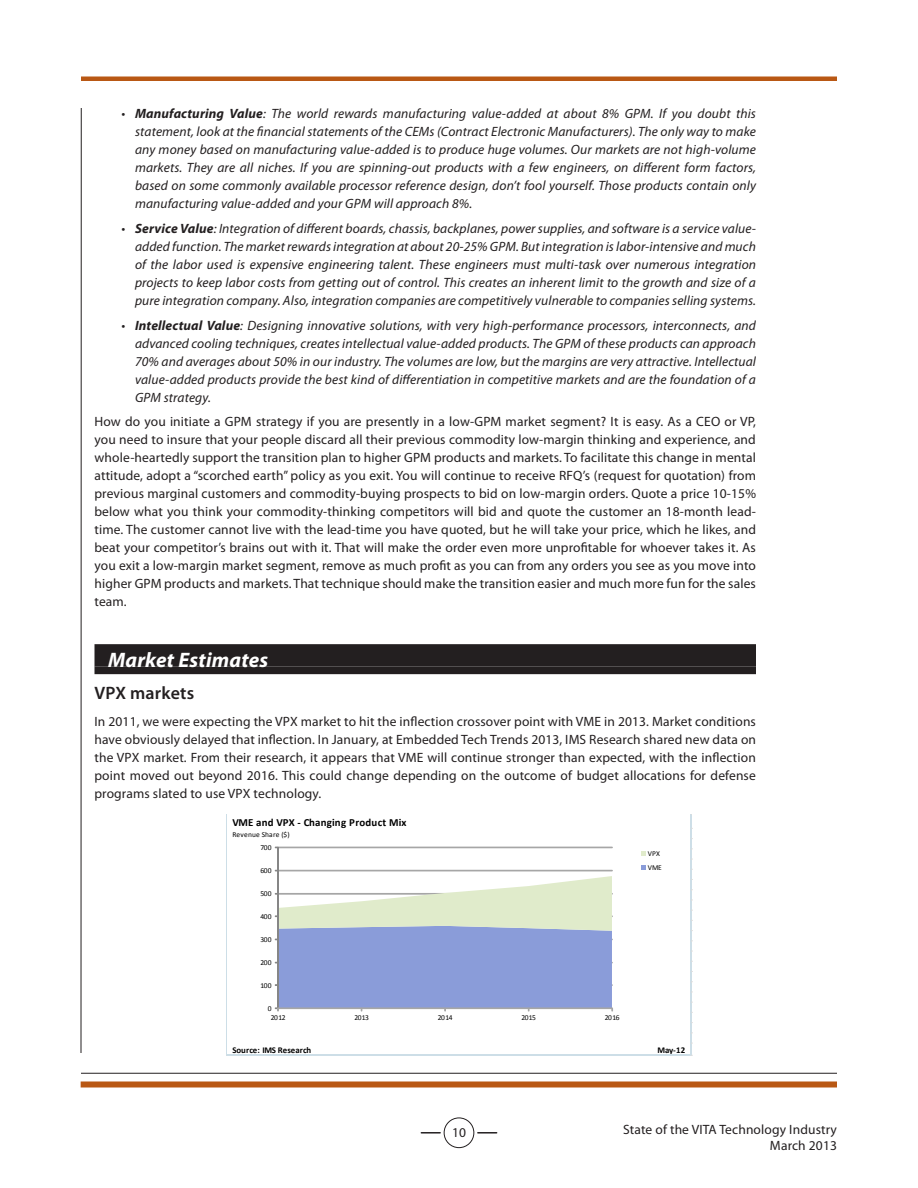
<style>
.page{position:relative;width:918px;height:1188px;background:#fff}
.page>*{position:absolute;margin:0;border:0;box-sizing:border-box;transform-origin:0 0}
.Head_1{font:italic 700 21px "Myriad Pro";letter-spacing:.01em;color:#fff}
.Head_2{font:600 18px "Myriad Pro";letter-spacing:.01em;color:#231f20}
.Body{font:13.5px/18px "Myriad Pro";letter-spacing:.01em;color:#231f20;text-align:justify}
.Bullet{font:italic 13.5px/18px "Myriad Pro";letter-spacing:.01em;color:#231f20;text-align:justify}
.t1{font:700 10.95px "Calibri";letter-spacing:.02em;color:#000}
.t2{font:700 8.85px "Calibri";letter-spacing:-.015em;color:#000}
.t3{font:7.5px/14.2px "Calibri";color:#000}
.t4{font:7.5px "Calibri";letter-spacing:.02em;color:#000}
.s1{font-weight:700}
</style>
<div class="page">
<svg style="left:421px;top:1132px;width:19px;height:2px"></svg>
<svg style="left:478px;top:1132px;width:19px;height:2px"></svg>
<div style="left:444px;top:1118px;width:30px;height:30px;border:1px solid #231f20;border-radius:50%"></div>
<div style="left:81px;top:1081px;width:756px;height:6px;background:#b95814"></div>
<hr style="left:81px;top:1073px;width:756px;height:1px;background:#231f20">
<div style="left:81px;top:76px;width:756px;height:5px;background:#b95814"></div>
<hr style="left:81px;top:108px;width:1px;height:945px;background:#231f20">
<div style="left:94px;top:644px;width:662px;height:23px;background:#231f20"></div>
<div style="left:94px;top:667px;width:662px;height:7px;background:#231f20"></div>
<hr style="left:226px;top:814px;width:1px;height:242px;background:#cddee7">
<hr style="left:227px;top:1055px;width:465px;height:1px;background:#cddee7">
<hr style="left:690px;top:814px;width:2px;height:242px;background:#cddee7">
<div style="left:278px;top:847px;width:335px;height:1px;border:1px solid #a6a6a6"></div>
<div style="left:277px;top:847px;width:2px;height:162px;border:1px solid #868686"></div>
<svg style="left:275px;top:870px;width:338px;height:141px"></svg>
<svg style="left:642px;top:851px;width:4px;height:4px"></svg>
<svg style="left:642px;top:866px;width:4px;height:4px"></svg>
<p class="Bullet" style="left:135px;top:104px;width:623px;text-indent:-14px">• <span class="s1">Manufacturing Value</span>: The world rewards manufacturing value-added at about 8% GPM. If you doubt this statement, look at the financial statements of the CEMs (Contract Electronic Manufacturers). The only way to make any money based on manufacturing value-added is to produce huge volumes. Our markets are not high-volume markets. They are all niches. If you are spinning-out products with a few engineers, on different form factors, based on some commonly available processor reference design, don’t fool yourself. Those products contain only manufacturing value-added and your GPM will approach 8%.</p>
<p class="Bullet" style="left:135px;top:219px;width:623px;text-indent:-14px">• <span class="s1">Service Value</span>: Integration of different boards, chassis, backplanes, power supplies, and software is a service value&shy;added function. The market rewards integration at about 20-25% GPM. But integration is labor-intensive and much of the labor used is expensive engineering talent. These engineers must multi-task over numerous integration projects to keep labor costs from getting out of control. This creates an inherent limit to the growth and size of a pure integration company. Also, integration companies are competitively vulnerable to companies selling systems.</p>
<p class="Bullet" style="left:135px;top:316px;width:623px;text-indent:-14px">• <span class="s1">Intellectual Value</span>: Designing innovative solutions, with very high-performance processors, interconnects, and advanced cooling techniques, creates intellectual value-added products. The GPM of these products can approach 70% and averages about 50% in our industry. The volumes are low, but the margins are very attractive. Intellectual value-added products provide the best kind of differentiation in competitive markets and are the foundation of a GPM strategy.</p>
<p class="Body" style="left:94px;top:413px;width:663px">How do you initiate a GPM strategy if you are presently in a low-GPM market segment? It is easy. As a CEO or VP, you need to insure that your people discard all their previous commodity low-margin thinking and experience, and whole-heartedly support the transition plan to higher GPM products and markets. To facilitate this change in mental attitude, adopt a “scorched earth” policy as you exit. You will continue to receive RFQ’s (request for quotation) from previous marginal customers and commodity-buying prospects to bid on low-margin orders. Quote a price 10-15% below what you think your commodity-thinking competitors will bid and quote the customer an 18-month lead&shy;time. The customer cannot live with the lead-time you have quoted, but he will take your price, which he likes, and beat your competitor’s brains out with it. That will make the order even more unprofitable for whoever takes it. As you exit a low-margin market segment, remove as much profit as you can from any orders you see as you move into higher GPM products and markets. That technique should make the transition easier and much more fun for the sales team.</p>
<p class="Head_1" style="left:108px;top:646px;width:162px">Market Estimates</p>
<p class="Head_2" style="left:94px;top:682px;width:101px">VPX markets</p>
<p class="Body" style="left:94px;top:712px;width:663px">In 2011, we were expecting the VPX market to hit the inflection crossover point with VME in 2013. Market conditions have obviously delayed that inflection. In January, at Embedded Tech Trends 2013, IMS Research shared new data on the VPX market. From their research, it appears that VME will continue stronger than expected, with the inflection point moved out beyond 2016. This could change depending on the outcome of budget allocations for defense programs slated to use VPX technology.</p>
<p class="t1" style="left:232px;top:815px;width:176px">VME and VPX - Changing Product Mix</p>
<p class="t4" style="left:232px;top:829px;width:59px">Revenue Share ($)</p>
<p class="t3" style="left:260px;top:841px;width:13px">700</p>
<p class="t3" style="left:260px;top:864px;width:13px">600</p>
<p class="t3" style="left:260px;top:887px;width:13px">500</p>
<p class="t3" style="left:260px;top:910px;width:13px">400</p>
<p class="t3" style="left:260px;top:932px;width:13px">300</p>
<p class="t3" style="left:260px;top:955px;width:13px">200</p>
<p class="t3" style="left:260px;top:978px;width:13px">100</p>
<p class="t3" style="left:268px;top:1001px;width:5px">0</p>
<p class="t3" style="left:271px;top:1011px;width:16px">2012</p>
<p class="t3" style="left:354px;top:1011px;width:16px">2013</p>
<p class="t3" style="left:438px;top:1011px;width:16px">2014</p>
<p class="t3" style="left:521px;top:1011px;width:16px">2015</p>
<p class="t3" style="left:605px;top:1011px;width:16px">2016</p>
<p class="t3" style="left:648px;top:846px;width:15px">VPX<br>VME</p>
<p class="t2" style="left:232px;top:1044px;width:80px">Source: IMS Research</p>
<p class="t2" style="left:658px;top:1044px;width:29px">May-12</p>
<p class="Body" style="left:452px;top:1124px;width:15px">10</p>
<p class="Body" style="left:623px;top:1121px;width:215px;line-height:16.2px;text-align:right">State of the VITA Technology Industry<br>March 2013</p>
</div>
